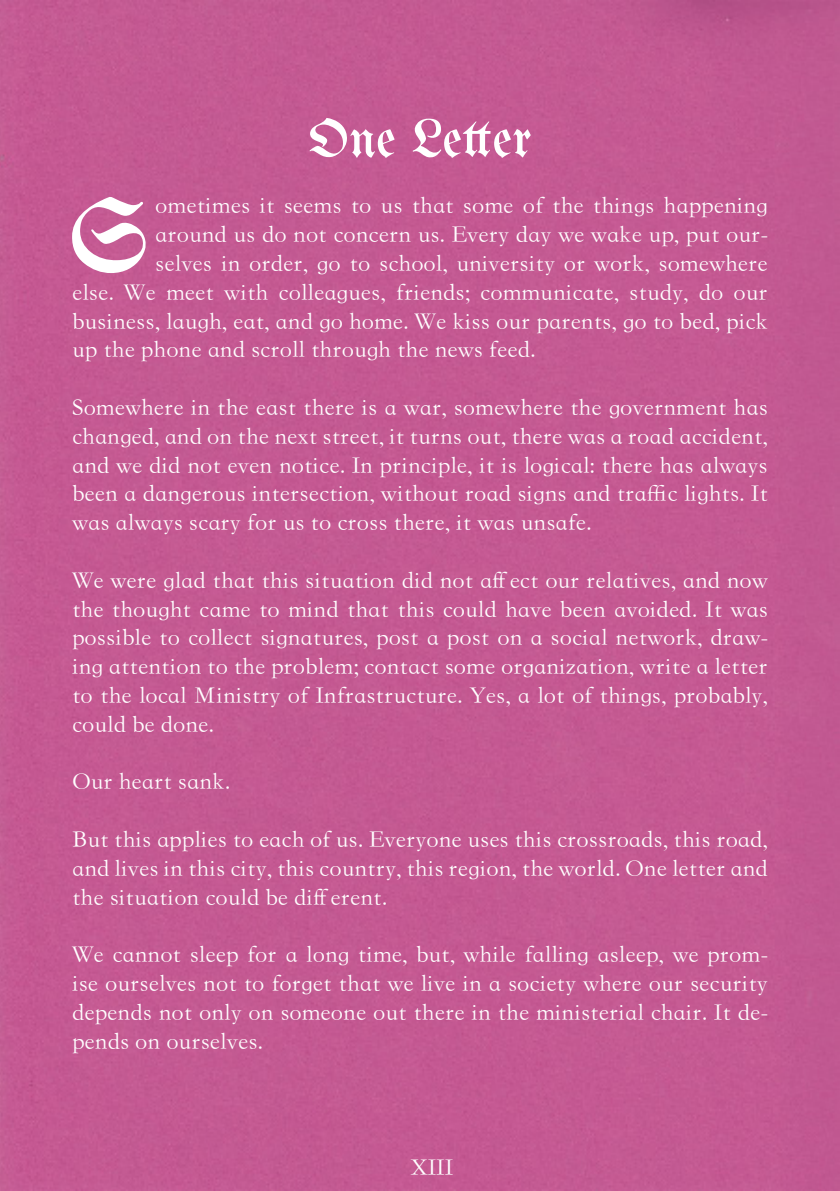
<style>
.page{position:relative;width:840px;height:1191px;background:#fff}
.page>*{position:absolute;margin:0;border:0;box-sizing:border-box;transform-origin:0 0}
.t1{font:105px "Unifraktur Maguntia";color:#fff}
.heading{font:54px "Unifraktur Maguntia";color:#fff}
.t2{font:24px/28.8px "ST Kaiti";color:#fff;text-align:justify}
</style>
<div class="page">
<div style="left:0;top:0;width:839px;height:1191px;background:#c45992"></div>
<p class="heading" style="left:308px;top:106px;width:225px">One Letter</p>
<p class="t1" style="left:69px;top:174px;width:81px">S</p>
<p class="t2" style="left:155px;top:191px;width:613px">ometimes it seems to us that some of the things happening</p>
<p class="t2" style="left:155px;top:220px;width:613px">around us do not concern us. Every day we wake up, put our-</p>
<p class="t2" style="left:155px;top:249px;width:613px">selves in order, go to school, university or work, somewhere</p>
<p class="t2" style="left:72px;top:278px;width:697px">else. We meet with colleagues, friends; communicate, study, do our</p>
<p class="t2" style="left:72px;top:307px;width:697px">business, laugh, eat, and go home. We kiss our parents, go to bed, pick</p>
<p class="t2" style="left:72px;top:335px;width:461px">up the phone and scroll through the news feed.</p>
<p class="t2" style="left:72px;top:393px;width:697px">Somewhere in the east there is a war, somewhere the government has changed, and on the next street, it turns out, there was a road accident, and we did not even notice. In principle, it is logical: there has always been a dangerous intersection, without road signs and traffic lights. It was always scary for us to cross there, it was unsafe.</p>
<p class="t2" style="left:72px;top:566px;width:697px">We were glad that this situation did not affect our relatives, and now the thought came to mind that this could have been avoided. It was possible to collect signatures, post a post on a social network, draw&shy;ing attention to the problem; contact some organization, write a letter to the local Ministry of Infrastructure. Yes, a lot of things, probably, could be done.</p>
<p class="t2" style="left:72px;top:767px;width:156px">Our heart sank.</p>
<p class="t2" style="left:72px;top:825px;width:697px">But this applies to each of us. Everyone uses this crossroads, this road, and lives in this city, this country, this region, the world. One letter and the situation could be different.</p>
<p class="t2" style="left:72px;top:940px;width:697px">We cannot sleep for a long time, but, while falling asleep, we prom&shy;ise ourselves not to forget that we live in a society where our security depends not only on someone out there in the ministerial chair. It de&shy;pends on ourselves.</p>
<p class="t2" style="left:410px;top:1153px;width:44px">XIII</p>
</div>
